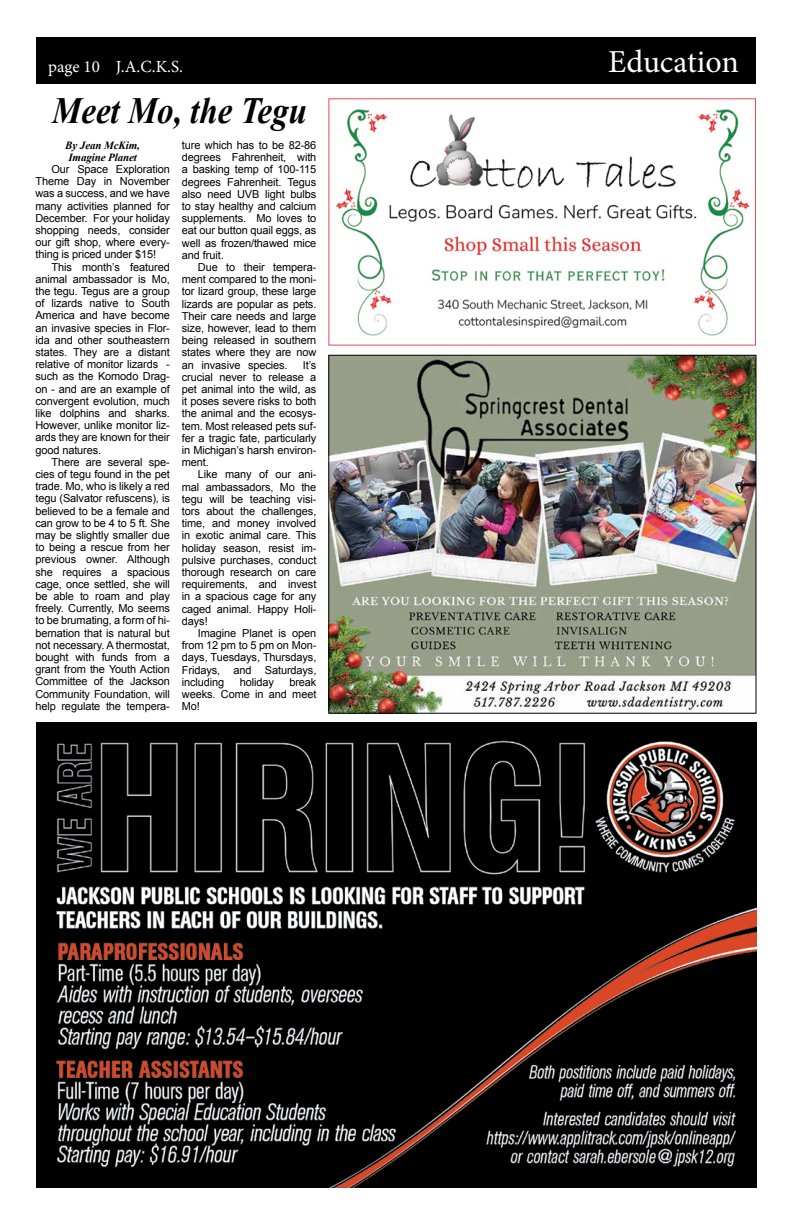
<style>
.page{position:relative;width:792px;height:1224px;background:#fff}
.page>*{position:absolute;margin:0;border:0;box-sizing:border-box;transform-origin:0 0}
.t1{font:italic 700 37px "Times New Roman";color:#000;scale:.89 1}
.t2{font:32px "Minion Pro";color:#fff}
.t3{font:17px "Minion Pro";color:#fff}
.t4{font:11px/12.2px "Arial";letter-spacing:-.01em;color:#000;text-align:justify}
.t5{font:italic 700 11px/12.2px "Times New Roman";letter-spacing:-.01em;color:#000}
</style>
<div class="page">
<div style="left:36px;top:37px;width:720px;height:47px;background:#000"></div>
<img style="left:36px;top:722px;width:720px;height:466px">
<img style="left:335px;top:109px;width:415px;height:227px">
<div style="left:328px;top:98px;width:428px;height:248px;border:1px solid #ef4750"></div>
<img style="left:330px;top:357px;width:424px;height:355px">
<div style="left:328px;top:355px;width:428px;height:359px;border:1px solid #000"></div>
<h3 class="t3" style="left:48px;top:55px;width:137px">page 10 J.A.C.K.S.</h3>
<h2 class="t2" style="left:608px;top:40px;width:132px">Education</h2>
<h1 class="t1" style="left:52px;top:85px;width:288px">Meet Mo, the Tegu</h1>
<p class="t5" style="left:65px;top:138px;width:76px">By Jean McKim,<br>Imagine Planet</p>
<p class="t4" style="left:35px;top:163px;width:136px;text-indent:16px">Our Space Exploration Theme Day in November was a success, and we have many activities planned for December. For your holiday shopping needs, consider our gift shop, where every&shy;thing is priced under $15!</p>
<p class="t4" style="left:35px;top:261px;width:136px;text-indent:16px">This month’s featured animal ambassador is Mo, the tegu. Tegus are a group of lizards native to South America and have become an invasive species in Flor&shy;ida and other southeastern states. They are a distant relative of monitor lizards - such as the Komodo Drag&shy;on - and are an example of convergent evolution, much like dolphins and sharks.<br>However, unlike monitor liz&shy;ards they are known for their good natures.</p>
<p class="t4" style="left:35px;top:456px;width:136px;text-indent:16px">There are several spe&shy;cies of tegu found in the pet trade. Mo, who is likely a red tegu (Salvator refuscens), is believed to be a female and can grow to be 4 to 5 ft. She may be slightly smaller due to being a rescue from her previous owner. Although she requires a spacious cage, once settled, she will be able to roam and play freely. Currently, Mo seems to be brumating, a form of hi&shy;bernation that is natural but not necessary. A thermostat, bought with funds from a grant from the Youth Action Committee of the Jackson Community Foundation, will help regulate the tempera-</p>
<p class="t4" style="left:182px;top:139px;width:136px">ture which has to be 82-86 degrees Fahrenheit, with a basking temp of 100-115 degrees Fahrenheit. Tegus also need UVB light bulbs to stay healthy and calcium supplements. Mo loves to eat our button quail eggs, as well as frozen/thawed mice and fruit.</p>
<p class="t4" style="left:182px;top:261px;width:136px;text-indent:16px">Due to their tempera&shy;ment compared to the moni&shy;tor lizard group, these large lizards are popular as pets.<br>Their care needs and large size, however, lead to them being released in southern states where they are now an invasive species.</p>
<p class="t4" style="left:182px;top:359px;width:136px;text-indent:121px">It’s crucial never to release a pet animal into the wild, as it poses severe risks to both the animal and the ecosys&shy;tem. Most released pets suf&shy;fer a tragic fate, particularly in Michigan’s harsh environ&shy;ment.</p>
<p class="t4" style="left:182px;top:469px;width:136px;text-indent:16px">Like many of our ani&shy;mal ambassadors, Mo the tegu will be teaching visi&shy;tors about the challenges, time, and money involved in exotic animal care. This holiday season, resist im&shy;pulsive purchases, conduct thorough research on care requirements, and invest in a spacious cage for any caged animal. Happy Holi&shy;days!</p>
<p class="t4" style="left:182px;top:627px;width:136px;text-indent:16px">Imagine Planet is open from 12 pm to 5 pm on Mon&shy;days, Tuesdays, Thursdays, Fridays, and Saturdays, including</p>
<p class="t4" style="left:182px;top:676px;width:136px;text-indent:107px">break weeks. Come in and meet Mo!</p>
<p class="t4" style="left:240px;top:676px;width:36px">holiday</p>
</div>
